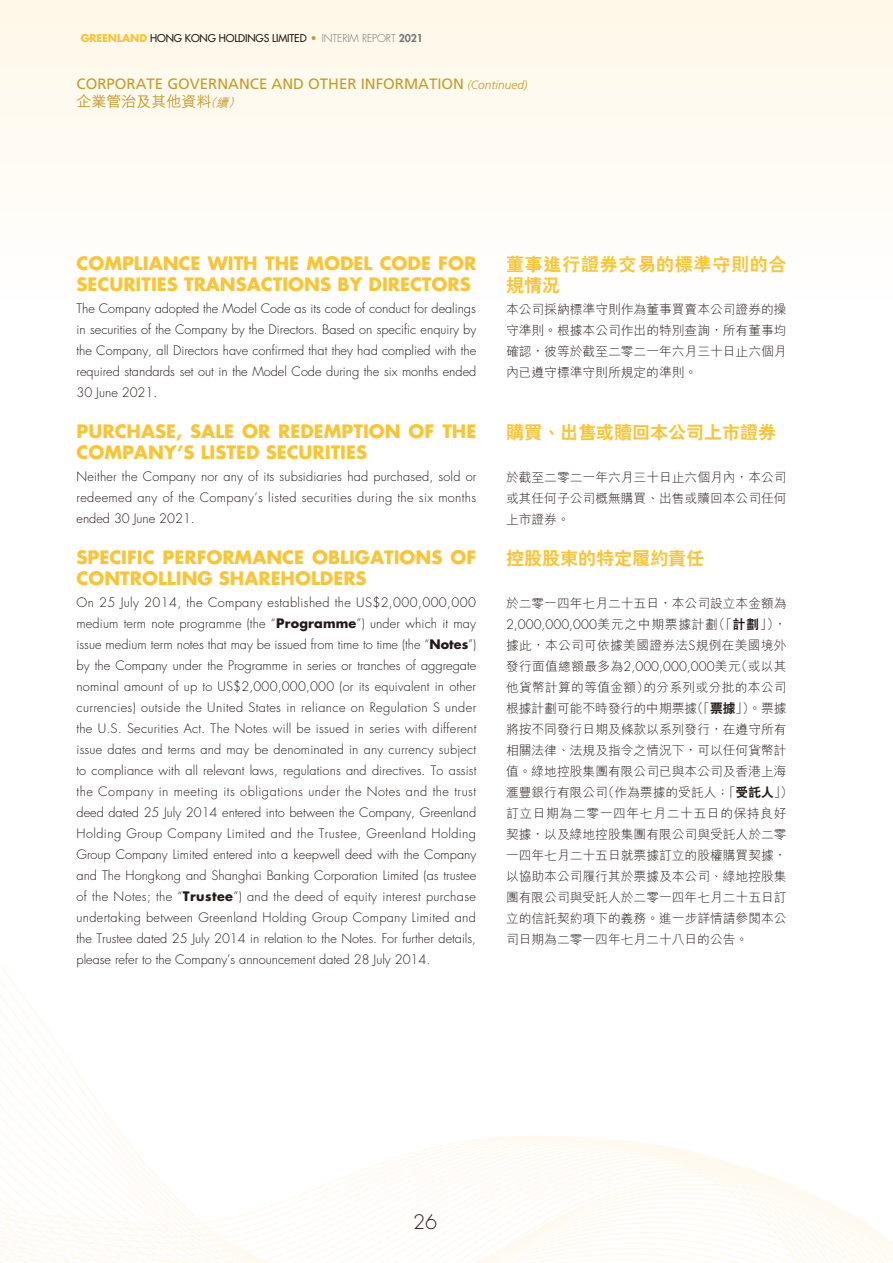
<style>
.page{position:relative;width:893px;height:1263px;background:#fff}
.page>*{position:absolute;margin:0;border:0;box-sizing:border-box;transform-origin:0 0}
.t1{font:300 19.5px "Futura Std";color:#231916}
.t2{font:700 18px/21px "Futura Std";color:#fac434}
.t3{font:800 18px "C Hei 2 HK";color:#fac434}
.t4{font:800 18px/21px "C Hei 2 HK";letter-spacing:.04em;color:#fac434}
.t5{font:15px "Frutiger LT Std";color:#c59b27}
.t6{font:500 15px "M Hei HK";color:#c59b27}
.t7{font:300 12.75px/21px "Futura Std";color:#231916;text-align:justify}
.t8{font:300 12.75px/21px "M Hei HK";color:#231916;text-align:justify}
.t9{font:500 10.5px "Futura Std";letter-spacing:-.01em;color:#231916}
.s1{font-weight:700;color:#fac434}
.s2{font-weight:300;color:#c59b27}
.s3{font-weight:300;color:#727272}
.s4{font-weight:800;color:#727272}
.s5{font-weight:300;font-style:italic;font-size:12px}
.s6{font-style:italic;font-size:12px}
.s7{font-weight:700}
.s8{font-family:"Futura Std"}
.s9{font-family:"C Hei 2 HK";font-weight:800}
</style>
<div class="page">
<div style="left:0;top:0;width:893px;height:303px;background:#fffbf3"></div>
<svg style="left:0;top:965px;width:893px;height:298px"></svg>
<p class="t9" style="left:81px;top:32px;width:343px"><span class="s1">GREENLAND</span> HONG KONG HOLDINGS LIMITED <span class="s2">•</span> <span class="s3">INTERIM REPORT</span> <span class="s4">2021</span></p>
<p class="t5" style="left:77px;top:75px;width:452px">CORPORATE GOVERNANCE AND OTHER INFORMATION <span class="s5">(Continued)</span></p>
<p class="t6" style="left:77px;top:90px;width:169px">企業管治及其他資料<span class="s6">（續）</span></p>
<h2 class="t2" style="left:77px;top:253px;width:401px">COMPLIANCE WITH THE MODEL CODE FOR<br>SECURITIES TRANSACTIONS BY DIRECTORS</h2>
<p class="t7" style="left:77px;top:298px;width:401px">The Company adopted the Model Code as its code of conduct for dealings in securities of the Company by the Directors. Based on specific enquiry by the Company, all Directors have confirmed that they had complied with the required standards set out in the Model Code during the six months ended 30 June 2021.</p>
<h2 class="t2" style="left:77px;top:421px;width:401px">PURCHASE, SALE OR REDEMPTION OF THE<br>COMPANY’S LISTED SECURITIES</h2>
<p class="t7" style="left:77px;top:466px;width:401px">Neither the Company nor any of its subsidiaries had purchased, sold or redeemed any of the Company’s listed securities during the six months ended 30 June 2021.</p>
<h2 class="t2" style="left:77px;top:547px;width:401px">SPECIFIC PERFORMANCE OBLIGATIONS OF<br>CONTROLLING SHAREHOLDERS</h2>
<p class="t7" style="left:77px;top:592px;width:401px">On 25 July 2014, the Company established the US$2,000,000,000 medium term note programme (the “<span class="s7">Programme</span>”) under which it may issue medium term notes that may be issued from time to time (the “<span class="s7">Notes</span>”) by the Company under the Programme in series or tranches of aggregate nominal amount of up to US$2,000,000,000 (or its equivalent in other currencies) outside the United States in reliance on Regulation S under the U.S. Securities Act. The Notes will be issued in series with different issue dates and terms and may be denominated in any currency subject to compliance with all relevant laws, regulations and directives. To assist the Company in meeting its obligations under the Notes and the trust deed dated 25 July 2014 entered into between the Company, Greenland Holding Group Company Limited and the Trustee, Greenland Holding Group Company Limited entered into a keepwell deed with the Company and The Hongkong and Shanghai Banking Corporation Limited (as trustee of the Notes; the “<span class="s7">Trustee</span>”) and the deed of equity interest purchase undertaking between Greenland Holding Group Company Limited and the Trustee dated 25 July 2014 in relation to the Notes. For further details, please refer to the Company’s announcement dated 28 July 2014.</p>
<h2 class="t4" style="left:506px;top:254px;width:282px">董事進行證券交易的標準守則的合規情況</h2>
<p class="t8" style="left:506px;top:298px;width:282px">本公司採納標準守則作為董事買賣本公司證券的操守準則。根據本公司作出的特別查詢，所有董事均確認，彼等於截至二零二一年六月三十日止六個月內已遵守標準守則所規定的準則。</p>
<h2 class="t3" style="left:506px;top:420px;width:272px">購買、出售或贖回本公司上市證券</h2>
<p class="t8" style="left:506px;top:466px;width:282px">於截至二零二一年六月三十日止六個月內，本公司或其任何子公司概無購買、出售或贖回本公司任何上市證券。</p>
<h2 class="t3" style="left:506px;top:546px;width:199px">控股股東的特定履約責任</h2>
<p class="t8" style="left:506px;top:592px;width:289px;text-align:left">於二零一四年七月二十五日，本公司設立本金額為<br><span class="s8">2,000,000,000</span>美元之中期票據計劃（「<span class="s9">計劃</span>」），據此，本公司可依據美國證券法<span class="s8">S</span>規例在美國境外發行面值總額最多為<span class="s8">2,000,000,000</span>美元（或以其他貨幣計算的等值金額）的分系列或分批的本公司根據計劃可能不時發行的中期票據（「<span class="s9">票據</span>」）。票據將按不同發行日期及條款以系列發行，在遵守所有相關法律、法規及指令之情況下，可以任何貨幣計值。綠地控股集團有限公司已與本公司及香港上海滙豐銀行有限公司（作為票據的受託人；「<span class="s9">受託人</span>」）訂立日期為二零一四年七月二十五日的保持良好契據，以及綠地控股集團有限公司與受託人於二零一四年七月二十五日就票據訂立的股權購買契據，以協助本公司履行其於票據及本公司、綠地控股集團有限公司與受託人於二零一四年七月二十五日訂立的信託契約項下的義務。進一步詳情請參閱本公司日期為二零一四年七月二十八日的公告。</p>
<h1 class="t1" style="left:413px;top:1210px;width:25px">26</h1>
</div>
